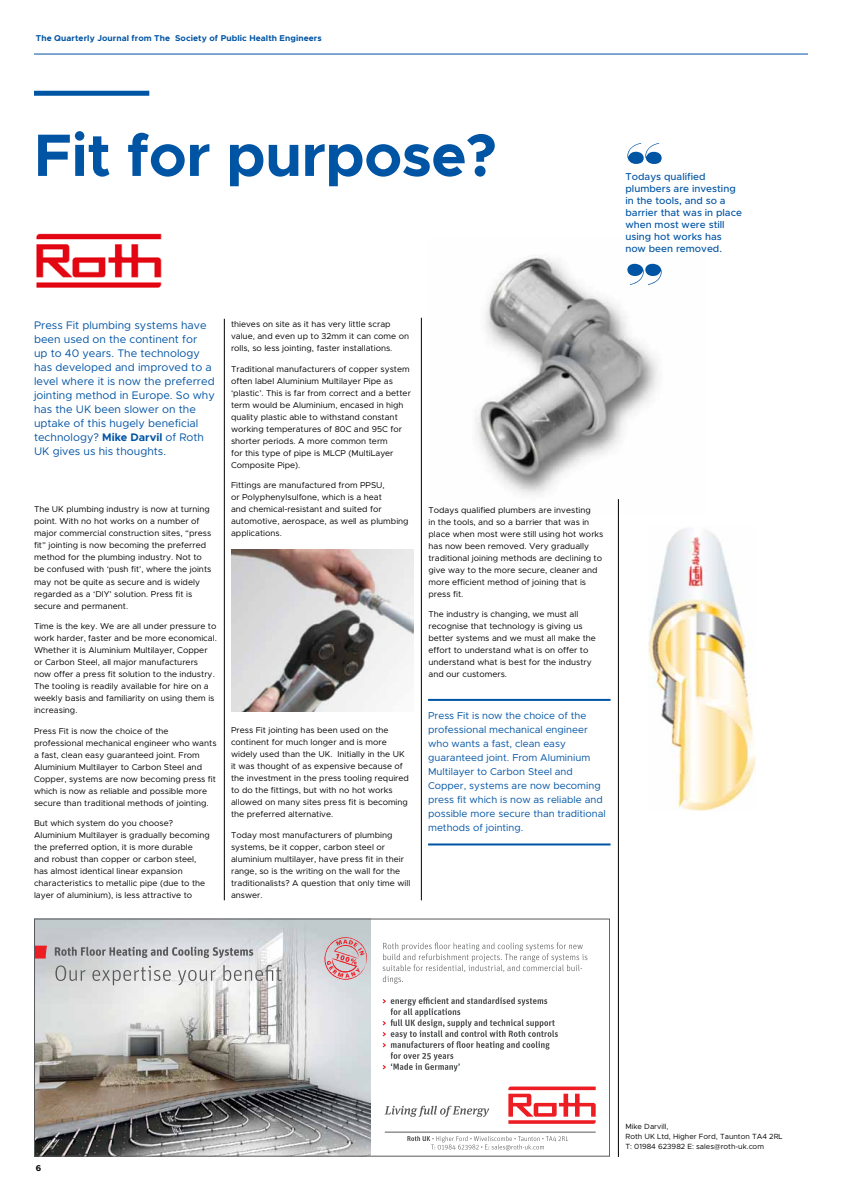
<style>
.page{position:relative;width:842px;height:1191px;background:#fff}
.page>*{position:absolute;margin:0;border:0;box-sizing:border-box;transform-origin:0 0}
.t1{font:700 60px "Metropolis";letter-spacing:-.01em;color:#0054a4}
.t2{font:800 60px/121px "Bodoni";color:#0054a4}
.t3{font:11px/14px "Metropolis";color:#0054a4}
.t4{font:10px/14px "Metropolis";color:#0054a4}
.t5{font:500 10px/12px "Metropolis";color:#0054a4}
.t6{font:8.5px/12px "Metropolis";color:#000}
.t7{font:700 8.5px "Metropolis";letter-spacing:.01em;color:#0054a4}
.t8{font:700 8.5px "Metropolis";color:#000}
.t9{font:7.5px/10px "Metropolis";color:#000}
.s1{font-weight:700}
</style>
<div class="page">
<img style="left:36px;top:920px;width:335px;height:234px">
<svg style="left:385px;top:1105px;width:104px;height:12px"></svg>
<svg style="left:508px;top:1086px;width:88px;height:37px"></svg>
<svg style="left:407px;top:1135px;width:161px;height:15px"></svg>
<hr style="left:385px;top:1131px;width:211px;height:1px;background:#58595b">
<svg style="left:36px;top:945px;width:11px;height:13px"></svg>
<svg style="left:55px;top:946px;width:198px;height:12px"></svg>
<svg style="left:55px;top:965px;width:226px;height:20px"></svg>
<svg style="left:383px;top:997px;width:175px;height:74px"></svg>
<svg style="left:383px;top:942px;width:204px;height:41px"></svg>
<svg style="left:324px;top:936px;width:43px;height:44px"></svg>
<div style="left:34px;top:918px;width:576px;height:238px;border:1px solid #58595b"></div>
<img style="left:231px;top:549px;width:183px;height:162px">
<img style="left:476px;top:255px;width:182px;height:258px">
<div style="left:34px;top:91px;width:115px;height:5px;background:#0054a4"></div>
<hr style="left:34px;top:54px;width:774px;height:1px;background:#0054a4">
<hr style="left:224px;top:319px;width:1px;height:581px;background:#000">
<hr style="left:421px;top:318px;width:1px;height:582px;background:#000">
<hr style="left:618px;top:499px;width:1px;height:658px;background:#000">
<hr style="left:428px;top:699px;width:182px;height:2px;background:#0054a4">
<hr style="left:428px;top:843px;width:182px;height:2px;background:#0054a4">
<img style="left:648px;top:528px;width:107px;height:282px">
<img style="left:36px;top:233px;width:126px;height:55px">
<p class="t7" style="left:36px;top:32px;width:287px">The Quarterly Journal from The Society of Public Health Engineers</p>
<h1 class="t1" style="left:34px;top:117px;width:464px">Fit for purpose?</h1>
<p class="t3" style="left:34px;top:318px;width:182px">Press Fit plumbing systems have been used on the continent for<br>up to 40 years. The technology has developed and improved to a level where it is now the preferred jointing method in Europe. So why has the UK been slower on the uptake of this hugely beneficial technology? <span class="s1">Mike Darvil</span> of Roth<br>UK gives us his thoughts.</p>
<p class="t6" style="left:34px;top:503px;width:179px">The UK plumbing industry is now at turning point. With no hot works on a number of major commercial construction sites, “press fit” jointing is now becoming the preferred method for the plumbing industry. Not to be confused with ‘push fit’, where the joints may not be quite as secure and is widely regarded as a ‘DIY’ solution. Press fit is secure and permanent.</p>
<p class="t6" style="left:34px;top:620px;width:184px">Time is the key. We are all under pressure to work harder, faster and be more economical.<br>Whether it is Aluminium Multilayer, Copper or Carbon Steel, all major manufacturers now offer a press fit solution to the industry.<br>The tooling is readily available for hire on a weekly basis and familiarity on using them is increasing.</p>
<p class="t6" style="left:34px;top:724px;width:184px">Press Fit is now the choice of the professional mechanical engineer who wants a fast, clean easy guaranteed joint. From Aluminium Multilayer to Carbon Steel and Copper, systems are now becoming press fit which is now as reliable and possible more secure than traditional methods of jointing.</p>
<p class="t6" style="left:34px;top:817px;width:177px">But which system do you choose?<br>Aluminium Multilayer is gradually becoming the preferred option, it is more durable and robust than copper or carbon steel, has almost identical linear expansion characteristics to metallic pipe (due to the layer of aluminium), is less attractive to</p>
<p class="t6" style="left:231px;top:318px;width:180px">thieves on site as it has very little scrap value, and even up to 32mm it can come on rolls, so less jointing, faster installations.</p>
<p class="t6" style="left:231px;top:362px;width:181px">Traditional manufacturers of copper system often label Aluminium Multilayer Pipe as ‘plastic’. This is far from correct and a better term would be Aluminium, encased in high quality plastic able to withstand constant working temperatures of 80C and 95C for shorter periods. A more common term<br>for this type of pipe is MLCP (MultiLayer Composite Pipe).</p>
<p class="t6" style="left:231px;top:479px;width:179px">Fittings are manufactured from PPSU,<br>or Polyphenylsulfone, which is a heat<br>and chemical-resistant and suited for automotive, aerospace, as well as plumbing applications.</p>
<p class="t6" style="left:231px;top:723px;width:180px">Press Fit jointing has been used on the continent for much longer and is more widely used than the UK. Initially in the UK it was thought of as expensive because of the investment in the press tooling required to do the fittings, but with no hot works allowed on many sites press fit is becoming the preferred alternative.</p>
<p class="t6" style="left:231px;top:828px;width:181px">Today most manufacturers of plumbing systems, be it copper, carbon steel or aluminium multilayer, have press fit in their range, so is the writing on the wall for the traditionalists? A question that only time will answer.</p>
<p class="t6" style="left:428px;top:503px;width:176px">Todays qualified plumbers are investing<br>in the tools, and so a barrier that was in place when most were still using hot works has now been removed. Very gradually traditional joining methods are declining to give way to the more secure, cleaner and more efficient method of joining that is press fit.</p>
<p class="t6" style="left:428px;top:608px;width:169px">The industry is changing, we must all recognise that technology is giving us better systems and we must all make the effort to understand what is on offer to understand what is best for the industry and our customers.</p>
<p class="t4" style="left:428px;top:708px;width:179px">Press Fit is now the choice of the professional mechanical engineer who wants a fast, clean easy guaranteed joint. From Aluminium<br>Multilayer to Carbon Steel and<br>Copper, systems are now becoming press fit which is now as reliable and possible more secure than traditional methods of jointing.</p>
<h1 class="t2" style="left:626px;top:102px;width:37px">“ ”</h1>
<p class="t5" style="left:625px;top:170px;width:118px">Todays qualified plumbers are investing in the tools, and so a barrier that was in place when most were still using hot works has now been removed.</p>
<p class="t8" style="left:36px;top:1162px;width:7px">6</p>
<p class="t9" style="left:625px;top:1121px;width:159px">Mike Darvill,<br>Roth UK Ltd, Higher Ford, Taunton TA4 2RL<br>T: 01984 623982 E: sales@roth-uk.com</p>
</div>
